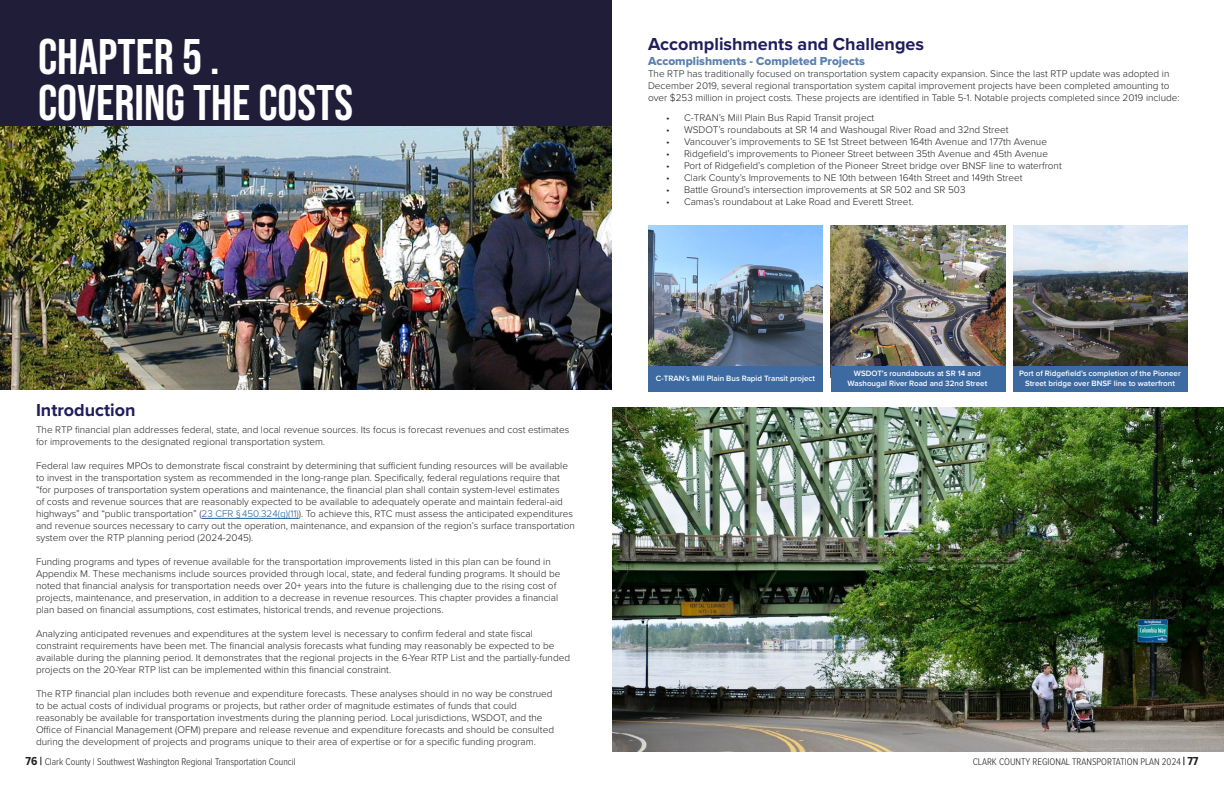
<style>
.page{position:relative;width:1224px;height:792px;background:#fff}
.page>*{position:absolute;margin:0;border:0;box-sizing:border-box;transform-origin:0 0}
.t1{font:50px/46px "Bebas Neue";color:#fff}
.Body_Text{font:700 18px "Proxima Nova";color:#201d5a}
.t2{font:12px "Proxima Nova Extrabld";color:#5a80af}
.Body_Text-2{font:300 10px/12px "Proxima Nova";color:#231f20}
.t3{font:300 10px "Proxima Nova Cond";color:#231f20}
.Body_Text-3{font:600 8px/9.6px "Proxima Nova";color:#fff;text-align:center}
.s1{color:#175d9e}
.s2{font-weight:700;font-size:12px}
</style>
<div class="page">
<div style="left:0;top:0;width:612px;height:127px;background:#201d39"></div>
<hr style="left:202px;top:518px;width:97px;height:1px;background:#175d9e">
<img style="left:0;top:127px;width:612px;height:263px">
<img style="left:648px;top:225px;width:175px;height:141px">
<div style="left:648px;top:366px;width:175px;height:26px;background:#3d6aa1"></div>
<img style="left:831px;top:225px;width:174px;height:141px">
<img style="left:1014px;top:225px;width:174px;height:141px">
<div style="left:831px;top:366px;width:174px;height:26px;background:#3d6aa1"></div>
<div style="left:1014px;top:366px;width:174px;height:26px;background:#3d6aa1"></div>
<img style="left:612px;top:408px;width:612px;height:344px">
<h1 class="t1" style="left:38px;top:33px;width:317px">CHAPTER 5 .<br>COVERING THE COSTS</h1>
<h2 class="Body_Text" style="left:36px;top:397px;width:101px">Introduction</h2>
<p class="Body_Text-2" style="left:36px;top:423px;width:535px">The RTP financial plan addresses federal, state, and local revenue sources. Its focus is forecast revenues and cost estimates for improvements to the designated regional transportation system.</p>
<p class="Body_Text-2" style="left:36px;top:459px;width:540px">Federal law requires MPOs to demonstrate fiscal constraint by determining that sufficient funding resources will be available to invest in the transportation system as recommended in the long-range plan. Specifically, federal regulations require that “for purposes of transportation system operations and maintenance, the financial plan shall contain system-level estimates<br>of costs and revenue sources that are reasonably expected to be available to adequately operate and maintain federal-aid highways” and “public transportation” (<span class="s1">23 CFR § 450.324(g)(11)</span>). To achieve this, RTC must assess the anticipated expenditures and revenue sources necessary to carry out the operation, maintenance, and expansion of the region’s surface transportation system over the RTP planning period (2024-2045).</p>
<p class="Body_Text-2" style="left:36px;top:555px;width:526px">Funding programs and types of revenue available for the transportation improvements listed in this plan can be found in Appendix M. These mechanisms include sources provided through local, state, and federal funding programs. It should be noted that financial analysis for transportation needs over 20+ years into the future is challenging due to the rising cost of projects, maintenance, and preservation, in addition to a decrease in revenue resources. This chapter provides a financial plan based on financial assumptions, cost estimates, historical trends, and revenue projections.</p>
<p class="Body_Text-2" style="left:36px;top:627px;width:536px">Analyzing anticipated revenues and expenditures at the system level is necessary to confirm federal and state fiscal constraint requirements have been met. The financial analysis forecasts what funding may reasonably be expected to be available during the planning period. It demonstrates that the regional projects in the 6-Year RTP List and the partially-funded projects on the 20-Year RTP list can be implemented within this financial constraint.</p>
<p class="Body_Text-2" style="left:36px;top:687px;width:520px">The RTP financial plan includes both revenue and expenditure forecasts. These analyses should in no way be construed to be actual costs of individual programs or projects, but rather order of magnitude estimates of funds that could reasonably be available for transportation investments during the planning period. Local jurisdictions, WSDOT, and the Office of Financial Management (OFM) prepare and release revenue and expenditure forecasts and should be consulted during the development of projects and programs unique to their area of expertise or for a specific funding program.</p>
<p class="Body_Text" style="left:648px;top:31px;width:278px">Accomplishments and Challenges</p>
<h5 class="t2" style="left:648px;top:52px;width:218px">Accomplishments - Completed Projects</h5>
<p class="Body_Text-2" style="left:648px;top:67px;width:533px">The RTP has traditionally focused on transportation system capacity expansion. Since the last RTP update was adopted in<br>December 2019, several regional transportation system capital improvement projects have been completed amounting to over $253 million in project costs. These projects are identified in Table 5-1. Notable projects completed since 2019 include:</p>
<p class="Body_Text-2" style="left:666px;top:111px;width:210px">• C-TRAN’s Mill Plain Bus Rapid Transit project</p>
<p class="Body_Text-2" style="left:666px;top:123px;width:344px">• WSDOT’s roundabouts at SR 14 and Washougal River Road and 32nd Street</p>
<p class="Body_Text-2" style="left:666px;top:135px;width:383px">• Vancouver’s improvements to SE 1st Street between 164th Avenue and 177th Avenue</p>
<p class="Body_Text-2" style="left:666px;top:147px;width:384px">• Ridgefield’s improvements to Pioneer Street between 35th Avenue and 45th Avenue</p>
<p class="Body_Text-2" style="left:666px;top:159px;width:397px">• Port of Ridgefield’s completion of the Pioneer Street bridge over BNSF line to waterfront</p>
<p class="Body_Text-2" style="left:666px;top:171px;width:358px">• Clark County’s Improvements to NE 10th between 164th Street and 149th Street</p>
<p class="Body_Text-2" style="left:666px;top:183px;width:301px">• Battle Ground’s intersection improvements at SR 502 and SR 503</p>
<p class="Body_Text-2" style="left:666px;top:195px;width:249px">• Camas’s roundabout at Lake Road and Everett Street.</p>
<p class="Body_Text-3" style="left:656px;top:373px;width:161px">C-TRAN’s Mill Plain Bus Rapid Transit project</p>
<p class="Body_Text-3" style="left:848px;top:369px;width:141px">WSDOT’s roundabouts at SR 14 and<br>Washougal River Road and 32nd Street</p>
<p class="Body_Text-3" style="left:1019px;top:369px;width:163px">Port of Ridgefield’s completion of the Pioneer<br>Street bridge over BNSF line to waterfront</p>
<p class="t3" style="left:25px;top:755px;width:272px"><span class="s2">76 |</span> Clark County | Southwest Washington Regional Transportation Council</p>
<p class="t3" style="left:973px;top:755px;width:227px">CLARK COUNTY REGIONAL TRANSPORTATION PLAN 2024 <span class="s2">| 77</span></p>
</div>
